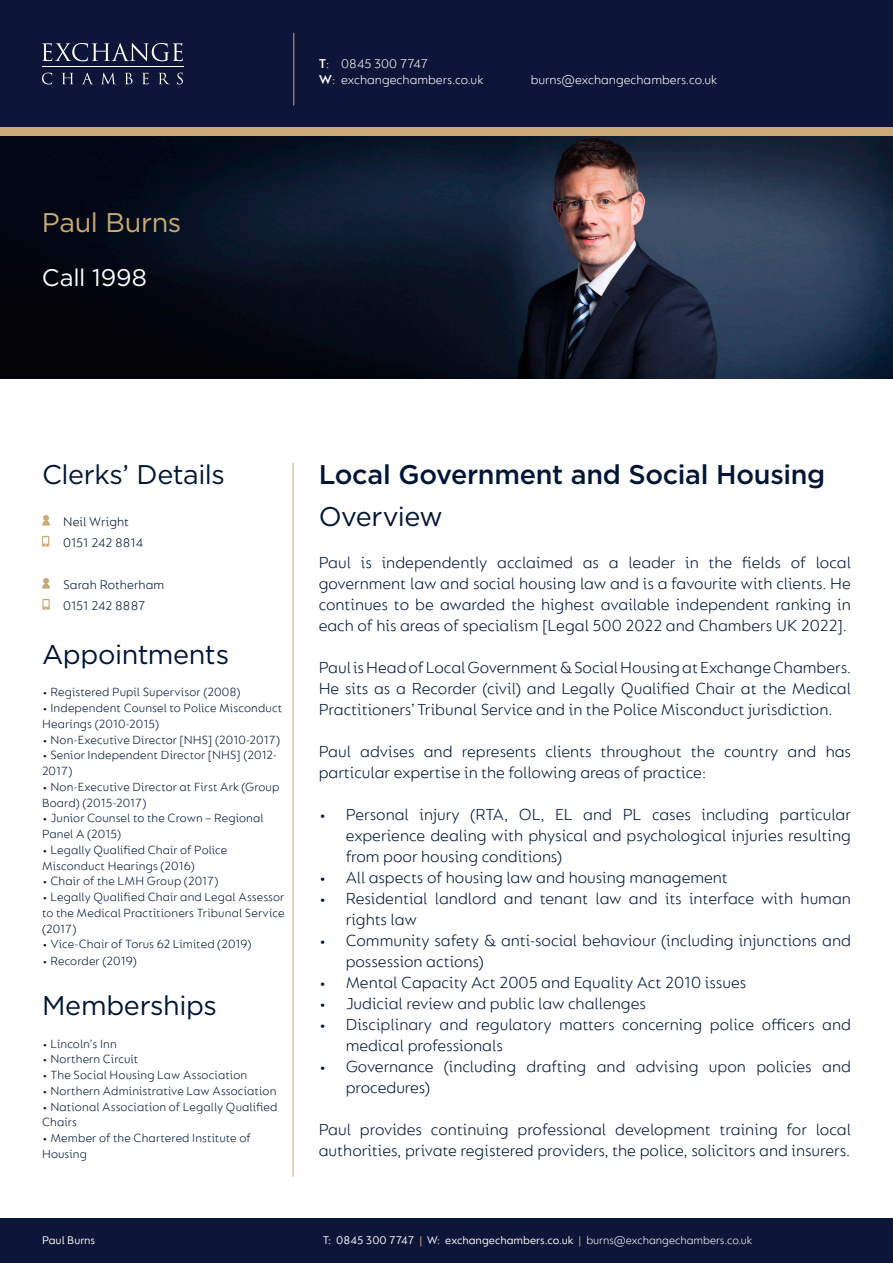
<style>
.page{position:relative;width:893px;height:1263px;background:#fff}
.page>*{position:absolute;margin:0;border:0;box-sizing:border-box;transform-origin:0 0}
.t1{font:500 27px/42px "Gotham";letter-spacing:-.01em;color:#001537}
.t2{font:27px "Gotham";letter-spacing:-.015em;color:#001537}
.t3{font:27px "Gotham";letter-spacing:-.015em;color:#cbaa76}
.t4{font:24px "Gotham";letter-spacing:-.005em;color:#fff}
.t5{font:300 17.25px/21px "FS Lucas";color:#001537}
.t6{font:300 13.5px/16.2px "FS Lucas";color:#fff}
.t7{font:300 13.5px "FS Lucas";color:#001537}
.t8{font:300 12.75px/15.8px "FS Lucas";letter-spacing:.01em;color:#001537}
.t9{font:12px "FS Lucas";color:#fff}
.s1{font-weight:600}
.s2{font-weight:400}
.s3{color:#cbaa76}
.s4{font-weight:300}
</style>
<div class="page">
<div style="left:0;top:64px;width:893px;height:72px;background:#cbaa76"></div>
<div style="left:0;top:0;width:893px;height:127px;background:#0d1638"></div>
<div style="left:0;top:1219px;width:893px;height:44px;background:#0d1638"></div>
<hr style="left:42px;top:67px;width:142px;height:1px;background:#fff">
<svg style="left:42px;top:43px;width:141px;height:18px"></svg>
<svg style="left:42px;top:73px;width:10px;height:11px"></svg>
<svg style="left:62px;top:73px;width:11px;height:11px"></svg>
<svg style="left:82px;top:73px;width:11px;height:11px"></svg>
<svg style="left:102px;top:73px;width:13px;height:11px"></svg>
<svg style="left:125px;top:73px;width:8px;height:11px"></svg>
<svg style="left:142px;top:73px;width:7px;height:11px"></svg>
<svg style="left:159px;top:73px;width:10px;height:11px"></svg>
<svg style="left:177px;top:73px;width:6px;height:11px"></svg>
<hr style="left:293px;top:33px;width:1px;height:73px;background:#cbaa76">
<hr style="left:293px;top:463px;width:1px;height:714px;background:#cbaa76">
<img style="left:0;top:136px;width:893px;height:242px">
<svg style="left:42px;top:536px;width:7px;height:11px"></svg>
<svg style="left:42px;top:515px;width:8px;height:11px"></svg>
<svg style="left:42px;top:578px;width:8px;height:11px"></svg>
<svg style="left:42px;top:599px;width:8px;height:11px"></svg>
<p class="t3" style="left:42px;top:205px;width:141px">Paul Burns</p>
<p class="t4" style="left:42px;top:262px;width:107px">Call 1998</p>
<p class="t6" style="left:319px;top:55px;width:166px"><span class="s1">T</span>: 0845 300 7747<br><span class="s1">W</span>: exchangechambers.co.uk</p>
<p class="t6" style="left:531px;top:71px;width:188px">burns@exchangechambers.co.uk</p>
<p class="t2" style="left:42px;top:457px;width:184px">Clerks’ Details</p>
<p class="t7" style="left:63px;top:513px;width:68px">Neil Wright</p>
<p class="t7" style="left:63px;top:534px;width:82px">0151 242 8814</p>
<p class="t7" style="left:63px;top:576px;width:103px">Sarah Rotherham</p>
<p class="t7" style="left:63px;top:597px;width:84px">0151 242 8887</p>
<p class="t2" style="left:42px;top:637px;width:189px">Appointments</p>
<p class="t8" style="left:42px;top:684px;width:200px">• Registered Pupil Supervisor (2008)</p>
<p class="t8" style="left:42px;top:700px;width:242px">• Independent Counsel to Police Misconduct<br>Hearings (2010-2015)</p>
<p class="t8" style="left:42px;top:731px;width:240px">• Non-Executive Director [NHS] (2010-2017)</p>
<p class="t8" style="left:42px;top:747px;width:236px">• Senior Independent Director [NHS] (2012-<br>2017)</p>
<p class="t8" style="left:42px;top:779px;width:239px">• Non-Executive Director at First Ark (Group<br>Board) (2015-2017)</p>
<p class="t8" style="left:42px;top:810px;width:223px">• Junior Counsel to the Crown – Regional<br>Panel A (2015)</p>
<p class="t8" style="left:42px;top:842px;width:187px">• Legally Qualified Chair of Police</p>
<p class="t8" style="left:42px;top:857px;width:154px">Misconduct Hearings (2016)</p>
<p class="t8" style="left:42px;top:873px;width:178px">• Chair of the LMH Group (2017)</p>
<p class="t8" style="left:42px;top:889px;width:244px;text-align:justify">• Legally Qualified Chair and Legal Assessor to the Medical Practitioners Tribunal Service (2017)</p>
<p class="t8" style="left:42px;top:936px;width:211px">• Vice-Chair of Torus 62 Limited (2019)</p>
<p class="t8" style="left:42px;top:953px;width:96px">• Recorder (2019)</p>
<p class="t2" style="left:42px;top:988px;width:176px">Memberships</p>
<p class="t8" style="left:42px;top:1035px;width:76px">• Lincoln’s Inn</p>
<p class="t8" style="left:42px;top:1051px;width:98px">• Northern Circuit</p>
<p class="t8" style="left:42px;top:1067px;width:207px">• The Social Housing Law Association</p>
<p class="t8" style="left:42px;top:1083px;width:236px">• Northern Administrative Law Association</p>
<p class="t8" style="left:42px;top:1098px;width:237px">• National Association of Legally Qualified<br>Chairs</p>
<p class="t8" style="left:42px;top:1130px;width:210px">• Member of the Chartered Institute of<br>Housing</p>
<p class="t9" style="left:42px;top:1233px;width:55px">Paul Burns</p>
<p class="t1" style="left:319px;top:453px;width:508px">Local Government and Social Housing<br><span class="s2">Overview</span></p>
<p class="t5" style="left:319px;top:551px;width:534px;text-align:justify">Paul is independently acclaimed as a leader in the fields of local government law and social housing law and is a favourite with clients. He continues to be awarded the highest available independent ranking in each of his areas of specialism [Legal 500 2022 and Chambers UK 2022].</p>
<p class="t5" style="left:319px;top:656px;width:534px;text-align:justify">Paul is Head of Local Government &amp; Social Housing at Exchange Chambers.<br>He sits as a Recorder (civil) and Legally Qualified Chair at the Medical Practitioners’ Tribunal Service and in the Police Misconduct jurisdiction.</p>
<p class="t5" style="left:319px;top:740px;width:534px">Paul advises and represents clients throughout the country and has particular expertise in the following areas of practice:</p>
<p class="t5" style="left:346px;top:803px;width:507px;text-align:justify;text-indent:-27px">• Personal injury (RTA, OL, EL and PL cases including particular experience dealing with physical and psychological injuries resulting from poor housing conditions)</p>
<p class="t5" style="left:319px;top:866px;width:411px">• All aspects of housing law and housing management</p>
<p class="t5" style="left:346px;top:887px;width:507px;text-indent:-27px">• Residential landlord and tenant law and its interface with human rights law</p>
<p class="t5" style="left:346px;top:929px;width:507px;text-indent:-27px">• Community safety &amp; anti-social behaviour (including injunctions and possession actions)</p>
<p class="t5" style="left:319px;top:971px;width:429px">• Mental Capacity Act 2005 and Equality Act 2010 issues</p>
<p class="t5" style="left:319px;top:992px;width:329px">• Judicial review and public law challenges</p>
<p class="t5" style="left:346px;top:1013px;width:507px;text-indent:-27px">• Disciplinary and regulatory matters concerning police officers and medical professionals</p>
<p class="t5" style="left:346px;top:1055px;width:507px;text-indent:-27px">• Governance (including drafting and advising upon policies and procedures)</p>
<p class="t5" style="left:319px;top:1118px;width:534px">Paul provides continuing professional development training for local authorities, private registered providers, the police, solicitors and insurers.</p>
<p class="t9" style="left:323px;top:1233px;width:431px">T: 0845 300 7747 <span class="s3">|</span> W: exchangechambers.co.uk <span class="s3">|</span> <span class="s4">burns@exchangechambers.co.uk</span></p>
</div>
